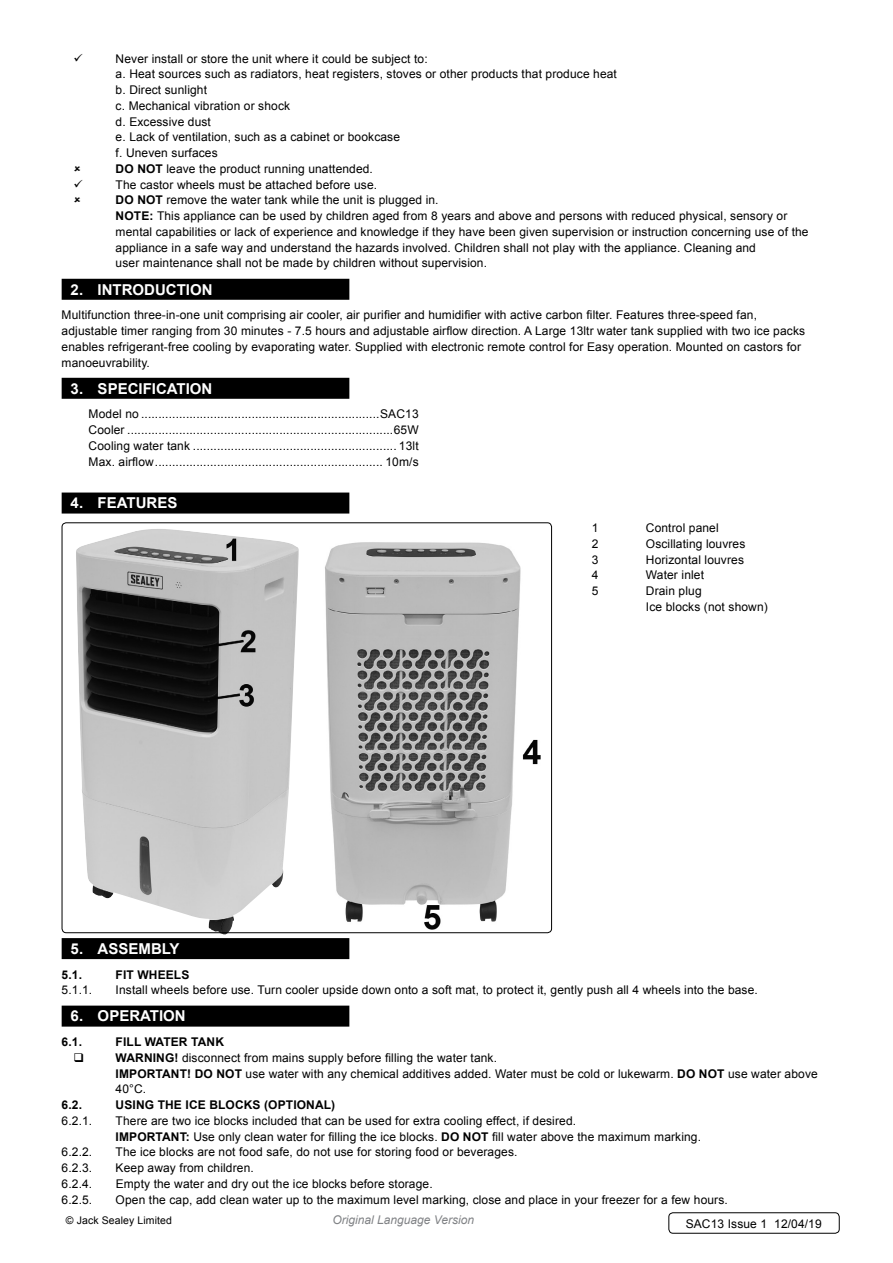
<style>
.page{position:relative;width:893px;height:1263px;background:#fff}
.page>*{position:absolute;margin:0;border:0;box-sizing:border-box;transform-origin:0 0}
.t1{font:700 15px "Arial";color:#fff}
.t2{font:12px/15.8px "Arial";letter-spacing:.01em;color:#000}
.t3{font:700 12px "Arial";letter-spacing:.01em;color:#000}
.t4{font:italic 12px "Arial";color:#808285}
.t5{font:10.5px "Arial";letter-spacing:.01em;color:#000}
.s1{font-weight:700}
</style>
<div class="page">
<div style="left:62px;top:279px;width:287px;height:21px;background:#000"></div>
<div style="left:62px;top:378px;width:287px;height:21px;background:#000"></div>
<div style="left:62px;top:492px;width:287px;height:21px;background:#000"></div>
<div style="left:62px;top:938px;width:287px;height:21px;background:#000"></div>
<div style="left:62px;top:1005px;width:287px;height:21px;background:#000"></div>
<img style="left:76px;top:529px;width:223px;height:406px">
<img style="left:313px;top:542px;width:228px;height:392px">
<div style="left:668px;top:1212px;width:172px;height:21px;border:1px solid #000;border-radius:4px"></div>
<p class="t2" style="left:116px;top:51px;width:503px;text-indent:9px">ever install or store the unit where it could be subject to:<br>a. Heat sources such as radiators, heat registers, stoves or other products that produce heat b. Direct sunlight<br>c. Mechanical vibration or shock<br>d. Excessive dust<br>e. Lack of ventilation, such as a cabinet or bookcase<br>f. Uneven surfaces<br><span class="s1">DO NOT</span> leave the product running unattended.<br>The castor wheels must be attached before use.<br><span class="s1">DO NOT</span> remove the water tank while the unit is plugged in.<br><span class="s1">NOTE</span></p>
<p class="t2" style="left:101px;top:51px;width:9px">N</p>
<p class="t2" style="left:116px;top:208px;width:694px;text-indent:34px"><span class="s1">:</span> This appliance can be used by children aged from 8 years and above and persons with reduced physical, sensory or mental capabilities or lack of experience and knowledge if they have been given supervision or instruction concerning use of the appliance in a safe way and understand the hazards involved. Children shall not play with the appliance. Cleaning and<br>user maintenance shall not be made by children without supervision.</p>
<p class="t1" style="left:71px;top:279px;width:143px">2. INTRODUCTION</p>
<p class="t2" style="left:62px;top:307px;width:745px">Multifunction three-in-one unit comprising air cooler, air purifier and humidifier with active carbon filter. Features three-speed fan, adjustable timer ranging from 30 minutes - 7.5 hours and adjustable airflow direction. A Large 13ltr water tank supplied with two ice packs enables refrigerant-free cooling by evaporating water. Supplied with electronic remote control for Easy operation. Mounted on castors for manoeuvrability.</p>
<p class="t1" style="left:71px;top:378px;width:143px">3. SPECIFICATION</p>
<p class="t2" style="left:89px;top:406px;width:332px;text-align:justify">Model no .....................................................................SAC13<br>Cooler .............................................................................65W Cooling water tank ........................................................... 13lt Max. airflow.................................................................. 10m/s</p>
<p class="t1" style="left:71px;top:493px;width:107px">4. FEATURES</p>
<p class="t2" style="left:592px;top:520px;width:8px">1</p>
<p class="t2" style="left:646px;top:520px;width:74px">Control panel</p>
<p class="t2" style="left:592px;top:536px;width:36px">2 O</p>
<p class="t2" style="left:655px;top:536px;width:92px">scillating louvres</p>
<p class="t2" style="left:592px;top:552px;width:8px">3</p>
<p class="t2" style="left:646px;top:552px;width:100px">Horizontal louvres</p>
<p class="t2" style="left:592px;top:567px;width:8px">4</p>
<p class="t2" style="left:646px;top:567px;width:60px">Water inlet</p>
<p class="t2" style="left:592px;top:583px;width:8px">5</p>
<p class="t2" style="left:646px;top:583px;width:123px">Drain plug<br>Ice blocks (not shown)</p>
<p class="t1" style="left:71px;top:938px;width:39px">5. ASS</p>
<p class="t1" style="left:128px;top:938px;width:53px">EMBLY</p>
<p class="t3" style="left:62px;top:966px;width:22px">5.1.</p>
<p class="t3" style="left:116px;top:966px;width:7px">FIT</p>
<p class="t3" style="left:137px;top:966px;width:29px">WHEEL</p>
<p class="t3" style="left:181px;top:966px;width:10px">S</p>
<p class="t2" style="left:62px;top:982px;width:32px">5.1.1.</p>
<p class="t2" style="left:116px;top:982px;width:644px">Install wheels before use. Turn cooler upside down onto a soft mat, to protect it, gently push all 4 wheels into the base.</p>
<p class="t1" style="left:71px;top:1006px;width:117px">6. OPERATION</p>
<p class="t3" style="left:62px;top:1034px;width:22px">6.1.</p>
<p class="t3" style="left:116px;top:1034px;width:8px">FILL</p>
<p class="t3" style="left:145px;top:1034px;width:28px">WATER</p>
<p class="t3" style="left:191px;top:1034px;width:34px">TANK</p>
<p class="t3" style="left:101px;top:1050px;width:10px">W</p>
<p class="t3" style="left:126px;top:1050px;width:17px">ARNIN</p>
<p class="t2" style="left:165px;top:1050px;width:333px"><span class="s1">G!</span> disconnect from mains supply before filling the water tank.</p>
<p class="t3" style="left:62px;top:1065px;width:24px">IM</p>
<p class="t3" style="left:129px;top:1065px;width:18px">PORT</p>
<p class="t3" style="left:162px;top:1065px;width:64px">ANT! DO NOT</p>
<p class="t2" style="left:246px;top:1066px;width:463px">use water with any chemical additives added. Water must be cold or lukewarm. <span class="s1">DO NOT</span></p>
<p class="t2" style="left:728px;top:1066px;width:91px">use water above</p>
<p class="t2" style="left:116px;top:1081px;width:32px">40°C.</p>
<p class="t3" style="left:62px;top:1097px;width:22px">6.2.</p>
<p class="t3" style="left:116px;top:1097px;width:103px">USING THE ICE BLO</p>
<p class="t3" style="left:235px;top:1097px;width:59px">CKS (OPTION</p>
<p class="t3" style="left:315px;top:1097px;width:22px">AL)</p>
<p class="t2" style="left:62px;top:1113px;width:32px">6.2.1.</p>
<p class="t2" style="left:116px;top:1113px;width:587px">There are two ice blocks included that can be used for extra cooling effect, if desired.<br><span class="s1">IMPORTANT:</span> Use only clean water for filling the ice blocks. <span class="s1">DO NOT</span> fill water above the maximum marking.</p>
<p class="t2" style="left:62px;top:1144px;width:32px">6.2.2.</p>
<p class="t2" style="left:116px;top:1144px;width:403px">The ice blocks are not food safe, do not use for storing food or beverages.</p>
<p class="t2" style="left:62px;top:1160px;width:32px">6.2.3.</p>
<p class="t2" style="left:62px;top:1160px;width:372px;text-indent:54px">Keep away from children.<br>6.2.4. Empty the water and dry out the ice blocks before storage.<br>6.2.5. O</p>
<p class="t2" style="left:125px;top:1191px;width:604px">pen the cap, add clean water up to the maximum level marking, close and place in your freezer for a few hours.</p>
<p class="t5" style="left:66px;top:1213px;width:108px">© Jack Sealey Limited</p>
<p class="t4" style="left:333px;top:1212px;width:143px">Original Language Version</p>
<p class="t2" style="left:686px;top:1215px;width:138px">SAC13 Issue 1 12/04/19</p>
</div>
